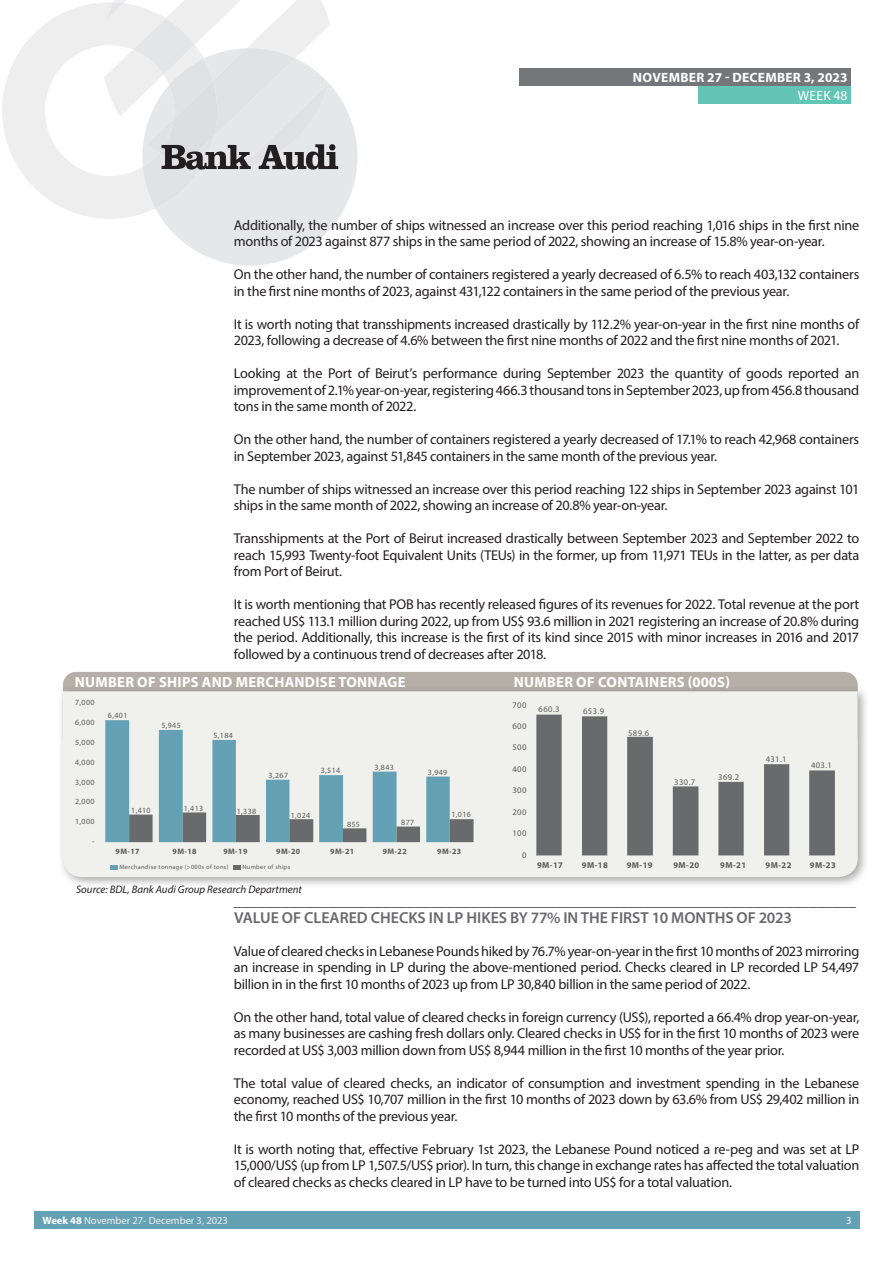
<style>
.page{position:relative;width:893px;height:1263px;background:#fff}
.page>*{position:absolute;margin:0;border:0;box-sizing:border-box;transform-origin:0 0}
.t1{font:600 15.9px "Myriad Pro";color:#69696c}
.t2{font:15.75px "Myriad Pro";color:#3e3e3f}
.t3{font:700 14.55px "Myriad Pro";letter-spacing:.02em;color:#fff}
.t4{font:14.25px/16.5px "Myriad Pro";letter-spacing:-.02em;color:#231f20;text-align:justify}
.t5{font:700 13.5px "Myriad Pro";letter-spacing:.02em;color:#fff}
.t6{font:13.5px "Myriad Pro";letter-spacing:.02em;color:#fff}
.t7{font:italic 10.95px "Myriad Pro";color:#231f20}
.t8{font:10.5px "Myriad Pro";color:#f1f0ee}
.t9{font:10.5px "Myriad Pro";color:#fff}
.t10{font:8.55px "Myriad Pro";letter-spacing:.05em;color:#595959}
.t11{font:700 8.55px "Myriad Pro";letter-spacing:.05em;color:#595959}
.t12{font:7.95px "Myriad Pro";letter-spacing:.05em;color:#595959}
.t13{font:700 7.95px "Myriad Pro";letter-spacing:.05em;color:#595959}
.t14{font:6.3px "Myriad Pro";letter-spacing:.05em;color:#595959}
.s1{font-weight:700;color:#fff}
</style>
<div class="page">
<div style="left:519px;top:68px;width:331px;height:17px;background:#757679"></div>
<div style="left:34px;top:1212px;width:826px;height:17px;background:#65a1b4"></div>
<div style="left:698px;top:86px;width:152px;height:17px;background:#62c5b6"></div>
<svg style="left:162px;top:95px;width:195px;height:171px;fill:#e6e7e9"></svg>
<svg style="left:2px;top:0;width:336px;height:219px"></svg>
<div style="left:63px;top:672px;width:795px;height:80px;background:#b6afa8;border-radius:13px"></div>
<div style="left:58px;top:686px;width:811px;height:203px;background:#231f20;opacity:.4"></div>
<div style="left:63px;top:691px;width:795px;height:186px;background:#f0f0ed"></div>
<svg style="left:536px;top:715px;width:299px;height:140px;background:#b5b5b5"></svg>
<svg style="left:105px;top:720px;width:369px;height:122px;background:#b8cbd0"></svg>
<svg style="left:110px;top:865px;width:7px;height:4px"></svg>
<div style="left:233px;top:865px;width:8px;height:5px;background:#696a6c"></div>
<p class="t5" style="left:633px;top:68px;width:216px">NOVEMBER 27 - DECEMBER 3, 2023</p>
<p class="t6" style="left:798px;top:87px;width:51px">WEEK 48</p>
<p class="t4" style="left:234px;top:216px;width:627px">Additionally, the number of ships witnessed an increase over this period reaching 1,016 ships in the first nine months of 2023 against 877 ships in the same period of 2022, showing an increase of 15.8% year-on-year.</p>
<p class="t4" style="left:234px;top:266px;width:627px">On the other hand, the number of containers registered a yearly decreased of 6.5% to reach 403,132 containers in the first nine months of 2023, against 431,122 containers in the same period of the previous year.</p>
<p class="t4" style="left:234px;top:315px;width:627px">It is worth noting that transshipments increased drastically by 112.2% year-on-year in the first nine months of<br>2023, following a decrease of 4.6% between the first nine months of 2022 and the first nine months of 2021.</p>
<p class="t4" style="left:234px;top:365px;width:627px">Looking at the Port of Beirut’s performance during September 2023 the quantity of goods reported an improvement of 2.1% year-on-year, registering 466.3 thousand tons in September 2023, up from 456.8 thousand tons in the same month of 2022.</p>
<p class="t4" style="left:234px;top:431px;width:627px">On the other hand, the number of containers registered a yearly decreased of 17.1% to reach 42,968 containers in September 2023, against 51,845 containers in the same month of the previous year.</p>
<p class="t4" style="left:234px;top:480px;width:627px">The number of ships witnessed an increase over this period reaching 122 ships in September 2023 against 101 ships in the same month of 2022, showing an increase of 20.8% year-on-year.</p>
<p class="t4" style="left:234px;top:530px;width:627px">Transshipments at the Port of Beirut increased drastically between September 2023 and September 2022 to reach 15,993 Twenty-foot Equivalent Units (TEUs) in the former, up from 11,971 TEUs in the latter, as per data from Port of Beirut.</p>
<p class="t4" style="left:234px;top:596px;width:627px">It is worth mentioning that POB has recently released figures of its revenues for 2022. Total revenue at the port reached US$ 113.1 million during 2022, up from US$ 93.6 million in 2021 registering an increase of 20.8% during the period. Additionally, this increase is the first of its kind since 2015 with minor increases in 2016 and 2017 followed by a continuous trend of decreases after 2018.</p>
<p class="t3" style="left:75px;top:673px;width:332px">NUMBER OF SHIPS AND MERCHANDISE TONNAGE</p>
<p class="t3" style="left:514px;top:673px;width:218px">NUMBER OF CONTAINERS (000S)</p>
<p class="t10" style="left:539px;top:704px;width:22px">660.3</p>
<p class="t12" style="left:75px;top:697px;width:21px">7,000</p>
<p class="t12" style="left:75px;top:717px;width:21px">6,000</p>
<p class="t12" style="left:75px;top:737px;width:21px">5,000</p>
<p class="t12" style="left:75px;top:757px;width:21px">4,000</p>
<p class="t12" style="left:75px;top:777px;width:21px">3,000</p>
<p class="t12" style="left:75px;top:797px;width:21px">2,000</p>
<p class="t12" style="left:75px;top:817px;width:21px">1,000</p>
<p class="t12" style="left:92px;top:836px;width:4px">-</p>
<p class="t10" style="left:512px;top:699px;width:16px">700</p>
<p class="t10" style="left:512px;top:721px;width:16px">600</p>
<p class="t10" style="left:512px;top:742px;width:16px">500</p>
<p class="t10" style="left:512px;top:764px;width:16px">400</p>
<p class="t10" style="left:512px;top:785px;width:16px">300</p>
<p class="t10" style="left:512px;top:806px;width:16px">200</p>
<p class="t10" style="left:512px;top:828px;width:16px">100</p>
<p class="t10" style="left:522px;top:849px;width:6px">0</p>
<p class="t10" style="left:583px;top:706px;width:22px">653.9</p>
<p class="t12" style="left:108px;top:710px;width:21px">6,401</p>
<p class="t12" style="left:161px;top:721px;width:21px">5,945</p>
<p class="t10" style="left:628px;top:727px;width:22px">589.6</p>
<p class="t12" style="left:213px;top:731px;width:21px">5,184</p>
<p class="t12" style="left:374px;top:762px;width:21px">3,843</p>
<p class="t12" style="left:321px;top:765px;width:21px">3,514</p>
<p class="t12" style="left:428px;top:767px;width:21px">3,949</p>
<p class="t12" style="left:269px;top:770px;width:21px">3,267</p>
<p class="t10" style="left:718px;top:772px;width:22px">369.2</p>
<p class="t10" style="left:674px;top:777px;width:22px">330.7</p>
<p class="t12" style="left:184px;top:803px;width:21px">1,413</p>
<p class="t12" style="left:237px;top:806px;width:21px">1,338</p>
<p class="t12" style="left:131px;top:805px;width:21px">1,410</p>
<p class="t12" style="left:451px;top:810px;width:21px">1,016</p>
<p class="t12" style="left:291px;top:810px;width:21px">1,024</p>
<p class="t12" style="left:401px;top:817px;width:14px">877</p>
<p class="t12" style="left:347px;top:819px;width:14px">855</p>
<p class="t13" style="left:116px;top:846px;width:26px">9M-17</p>
<p class="t13" style="left:173px;top:846px;width:26px">9M-18</p>
<p class="t13" style="left:223px;top:846px;width:26px">9M-19</p>
<p class="t13" style="left:276px;top:846px;width:26px">9M-20</p>
<p class="t13" style="left:330px;top:846px;width:26px">9M-21</p>
<p class="t13" style="left:383px;top:846px;width:26px">9M-22</p>
<p class="t13" style="left:437px;top:846px;width:26px">9M-23</p>
<p class="t10" style="left:766px;top:754px;width:22px">431.1</p>
<p class="t10" style="left:811px;top:760px;width:22px">403.1</p>
<p class="t14" style="left:120px;top:863px;width:111px">Merchandise tonnage (&gt;000s of tons)</p>
<p class="t14" style="left:242px;top:863px;width:49px">Number of ships</p>
<p class="t7" style="left:76px;top:883px;width:227px">Source: BDL, Bank Audi Group Research Department</p>
<p class="t11" style="left:537px;top:860px;width:27px">9M-17</p>
<p class="t11" style="left:582px;top:860px;width:27px">9M-18</p>
<p class="t11" style="left:627px;top:860px;width:27px">9M-19</p>
<p class="t11" style="left:673px;top:860px;width:27px">9M-20</p>
<p class="t11" style="left:720px;top:860px;width:27px">9M-21</p>
<p class="t11" style="left:766px;top:860px;width:27px">9M-22</p>
<p class="t11" style="left:810px;top:860px;width:27px">9M-23</p>
<p class="t2" style="left:234px;top:891px;width:624px">_______________________________________________________________________________</p>
<p class="t1" style="left:234px;top:907px;width:559px">VALUE OF CLEARED CHECKS IN LP HIKES BY 77% IN THE FIRST 10 MONTHS OF 2023</p>
<p class="t4" style="left:234px;top:942px;width:627px">Value of cleared checks in Lebanese Pounds hiked by 76.7% year-on-year in the first 10 months of 2023 mirroring an increase in spending in LP during the above-mentioned period. Checks cleared in LP recorded LP 54,497 billion in in the first 10 months of 2023 up from LP 30,840 billion in the same period of 2022.</p>
<p class="t4" style="left:234px;top:1008px;width:627px">On the other hand, total value of cleared checks in foreign currency (US$), reported a 66.4% drop year-on-year, as many businesses are cashing fresh dollars only. Cleared checks in US$ for in the first 10 months of 2023 were recorded at US$ 3,003 million down from US$ 8,944 million in the first 10 months of the year prior.</p>
<p class="t4" style="left:234px;top:1074px;width:627px">The total value of cleared checks, an indicator of consumption and investment spending in the Lebanese economy, reached US$ 10,707 million in the first 10 months of 2023 down by 63.6% from US$ 29,402 million in the first 10 months of the previous year.</p>
<p class="t4" style="left:234px;top:1140px;width:627px">It is worth noting that, effective February 1st 2023, the Lebanese Pound noticed a re-peg and was set at LP 15,000/US$ (up from LP 1,507.5/US$ prior). In turn, this change in exchange rates has affected the total valuation of cleared checks as checks cleared in LP have to be turned into US$ for a total valuation.</p>
<p class="t8" style="left:43px;top:1214px;width:187px"><span class="s1">Week 48</span> November 27- December 3, 2023</p>
<p class="t9" style="left:846px;top:1213px;width:7px">3</p>
</div>
